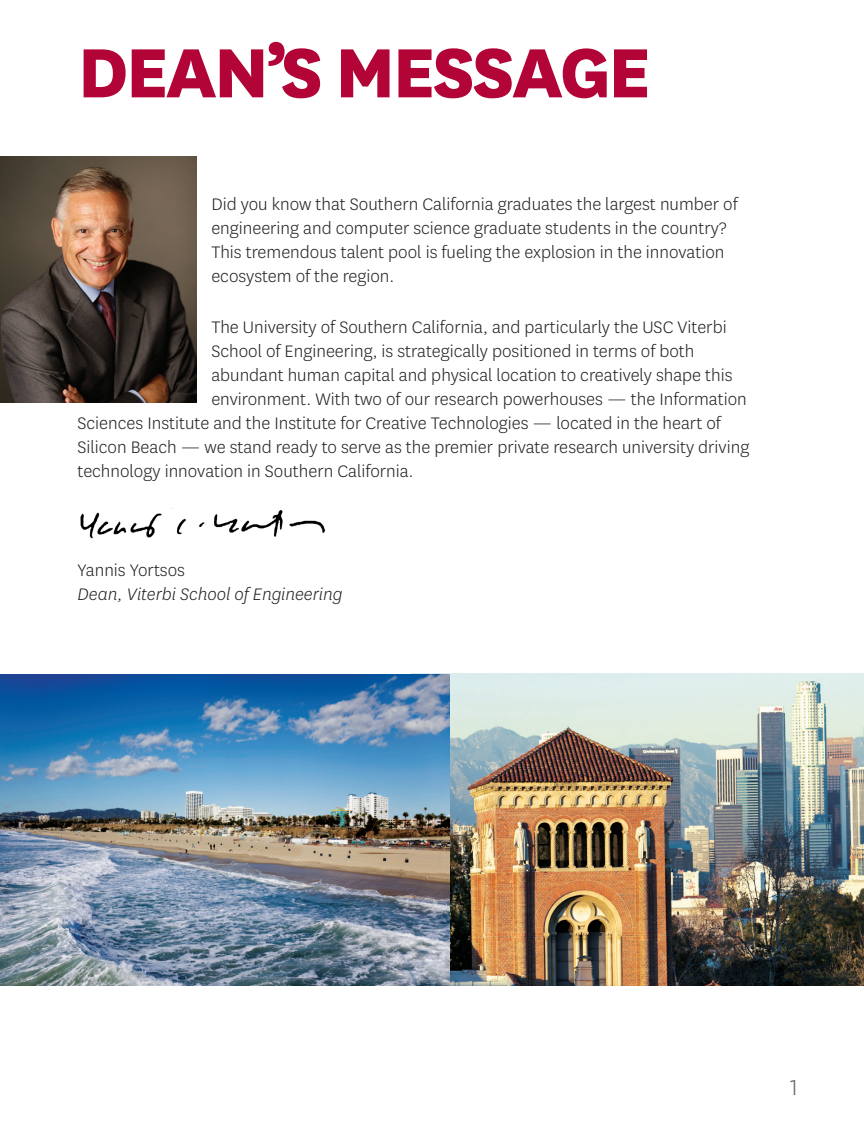
<style>
.page{position:relative;width:864px;height:1134px;background:#fff}
.page>*{position:absolute;margin:0;border:0;box-sizing:border-box;transform-origin:0 0}
.t1{font:800 81.45px "National";letter-spacing:-.04em;color:#b30437}
.t2{font:300 25.5px "National";color:#636366}
.t3{font:300 19.5px/24px "National";color:#231f20}
.t4{font:italic 300 19.5px/24px "National";color:#231f20}
.s1{font-style:normal}
</style>
<div class="page">
<img style="left:0;top:156px;width:197px;height:247px">
<img style="left:80px;top:510px;width:246px;height:29px">
<img style="left:450px;top:674px;width:414px;height:312px">
<img style="left:0;top:674px;width:450px;height:312px">
<p class="t1" style="left:77px;top:14px;width:575px">DEAN’S MESSAGE</p>
<p class="t3" style="left:211px;top:192px;width:528px">Did you know that Southern California graduates the largest number of engineering and computer science graduate students in the country?<br>This tremendous talent pool is fueling the explosion in the innovation ecosystem of the region.</p>
<p class="t3" style="left:211px;top:315px;width:517px">The University of Southern California, and particularly the USC Viterbi</p>
<p class="t3" style="left:211px;top:339px;width:485px">School of Engineering, is strategically positioned in terms of both</p>
<p class="t3" style="left:211px;top:363px;width:523px">abundant human capital and physical location to creatively shape this</p>
<p class="t3" style="left:211px;top:387px;width:537px">environment. With two of our research powerhouses — the Information</p>
<p class="t3" style="left:77px;top:411px;width:645px">Sciences Institute and the Institute for Creative Technologies — located in the heart of</p>
<p class="t3" style="left:77px;top:435px;width:673px">Silicon Beach — we stand ready to serve as the premier private research university driving</p>
<p class="t3" style="left:77px;top:459px;width:338px">technology innovation in Southern California.</p>
<p class="t4" style="left:77px;top:558px;width:266px"><span class="s1">Yannis Yortsos<br></span>Dean, Viterbi School of Engineering</p>
<p class="t2" style="left:790px;top:1071px;width:9px">1</p>
</div>
